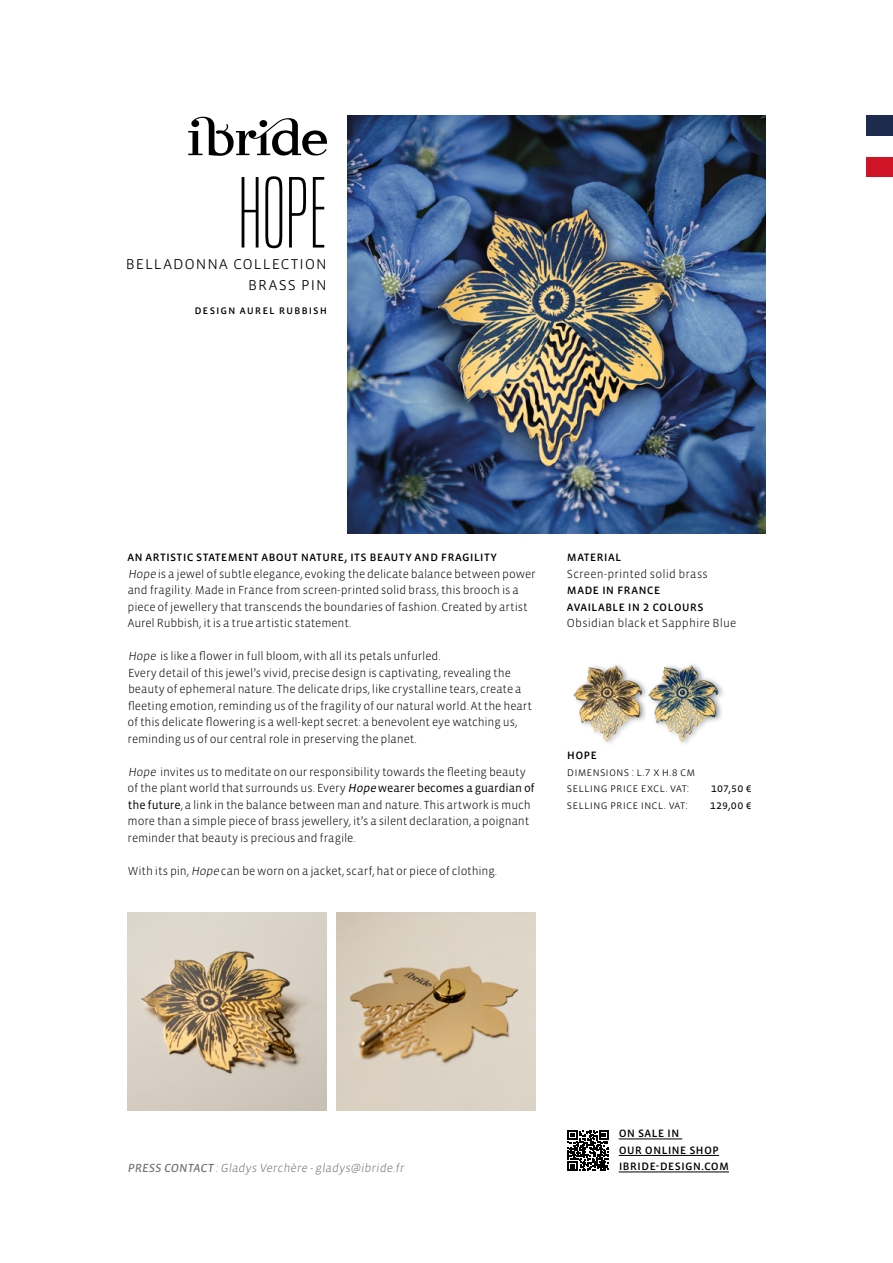
<style>
.page{position:relative;width:893px;height:1263px;background:#fff}
.page>*{position:absolute;margin:0;border:0;box-sizing:border-box;transform-origin:0 0}
.t1{font:70.5px "Norfolk Narrow";color:#000}
.t2{font:300 18px/21px "Vista Sans OT";letter-spacing:.04em;color:#000}
.t3{font:13.5px/16.5px "Vista Sans OT";letter-spacing:.005em;color:#000}
.t4{font:300 12px/16.5px "Vista Sans OT";letter-spacing:-.01em;color:#000}
.t5{font:300 12px "Vista Sans OT";letter-spacing:-.13em;color:#706f6f}
.t6{font:300 12px "Vista Sans OT";letter-spacing:.01em;color:#000}
.t7{font:12px "Vista Sans OT";letter-spacing:.08em;color:#000}
.t8{font:12px "Vista Sans OT";letter-spacing:.02em;color:#000}
.s1{font-weight:400;font-style:italic}
.s2{font-weight:400}
.s3{font-style:italic}
</style>
<div class="page">
<img style="left:347px;top:116px;width:418px;height:418px">
<svg style="left:188px;top:116px;width:139px;height:40px"></svg>
<div style="left:867px;top:157px;width:26px;height:20px;background:#cf1427"></div>
<div style="left:867px;top:116px;width:26px;height:20px;background:#1d2c4e"></div>
<img style="left:337px;top:912px;width:198px;height:198px">
<hr style="left:619px;top:1139px;width:63px;height:1px;background:#000">
<hr style="left:619px;top:1155px;width:100px;height:1px;background:#000">
<hr style="left:619px;top:1172px;width:110px;height:1px;background:#000">
<svg style="left:568px;top:1130px;width:41px;height:41px"></svg>
<img style="left:128px;top:912px;width:198px;height:198px">
<img style="left:658px;top:664px;width:65px;height:80px">
<img style="left:573px;top:665px;width:85px;height:79px">
<h1 class="t1" style="left:238px;top:163px;width:91px">HOPE</h1>
<h2 class="t2" style="left:248px;top:252px;width:81px;text-indent:-123px">belladonna collection brass PIN</h2>
<p class="t7" style="left:194px;top:303px;width:8px">des</p>
<p class="t7" style="left:216px;top:303px;width:112px">ign aurel rubbish</p>
<p class="t3" style="left:127px;top:548px;width:371px">An artistic statement about natu re, its beauty and frag ility</p>
<p class="t4" style="left:128px;top:565px;width:409px">Hope is a jewel of subtle elegance, evoking the delicate balance between power and fragility. Made in France from screen-printed solid brass, this brooch is a piece of jewellery that transcends the boundaries of fashion. Created by artist Aurel Rubbish, it is a true artistic statement.</p>
<p class="t4" style="left:127px;top:648px;width:406px">Hope is like a flower in full bloom, with all its petals unfurled.<br>Every detail of this jewel’s vivid, precise design is captivating, revealing the beauty of ephemeral nature. The delicate drips, like crystalline tears, create a fleeting emotion, reminding us of the fragility of our natural world. At the heart of this delicate flowering is a well-kept secret: a benevolent eye watching us, reminding us of our central role in preserving the planet.</p>
<p class="t4" style="left:127px;top:763px;width:409px">Hope invites us to meditate on our responsibility towards the fleeting beauty of the plant world that surrounds us. Every <span class="s1">Hope</span> <span class="s2">wearer becomes a guardian of the future</span>, a link in the balance between man and nature. This artwork is much more than a simple piece of brass jewellery, it’s a silent declaration, a poignant reminder that beauty is precious and fragile.</p>
<p class="t4" style="left:128px;top:862px;width:371px">With its pin, <span class="s3">Hope</span> can be worn on a jacket, scarf, hat or piece of clothing.</p>
<p class="t3" style="left:567px;top:548px;width:56px">material</p>
<p class="t4" style="left:567px;top:565px;width:142px">Screen-printed solid brass</p>
<p class="t3" style="left:567px;top:581px;width:9px">Made</p>
<p class="t3" style="left:567px;top:581px;width:137px;text-indent:35px">in france<br>Available in 2 colou rs</p>
<p class="t6" style="left:567px;top:617px;width:171px">Obsidian black et Sapphire Blue</p>
<p class="t3" style="left:567px;top:746px;width:29px">Hope</p>
<p class="t4" style="left:567px;top:763px;width:130px">Dimensions : L.7 x H.8 cm selling price excl. VAT:</p>
<p class="t8" style="left:711px;top:782px;width:42px">107,50 €</p>
<p class="t6" style="left:567px;top:798px;width:80px">selling price INCL</p>
<p class="t4" style="left:664px;top:796px;width:25px">. VAT :</p>
<p class="t8" style="left:710px;top:798px;width:43px">129,00 €</p>
<p class="t3" style="left:619px;top:1124px;width:102px">on sale in<br>our online shop</p>
<p class="t5" style="left:128px;top:1161px;width:280px"><span class="s2">PRESS CONTACT</span> :Gladys Verchère -gladys@ibride.fr</p>
<p class="t3" style="left:619px;top:1157px;width:112px">ibride-design.com</p>
</div>
